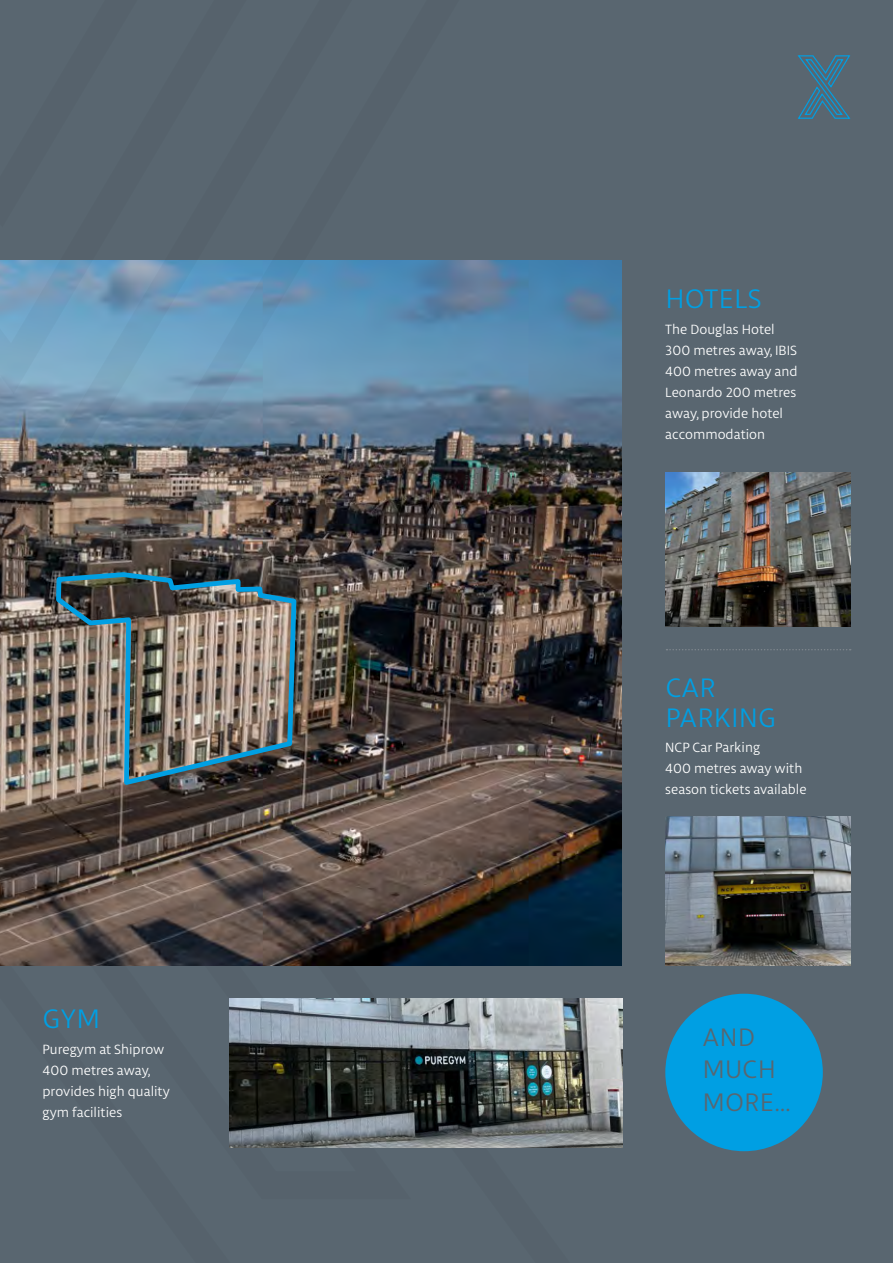
<style>
.page{position:relative;width:893px;height:1263px;background:#596670}
.page>*{position:absolute;margin:0;border:0;box-sizing:border-box;transform-origin:0 0}
.t1{font:28.5px/30px "Libertad";letter-spacing:.025em;color:#009fe3}
.t2{font:27px/32.4px "Libertad";letter-spacing:.025em;color:#596670}
.t3{font:14.25px/21px "Libertad";color:#fff}
</style>
<div class="page">
<img style="left:605px;top:261px;width:17px;height:704px">
<img style="left:0;top:260px;width:605px;height:888px">
<svg style="left:666px;top:649px;width:185px;height:1px"></svg>
<div style="left:665px;top:994px;width:158px;height:157px;background:#009fe3;border-radius:50%"></div>
<svg style="left:797px;top:55px;width:54px;height:64px"></svg>
<img style="left:665px;top:816px;width:185px;height:149px">
<img style="left:665px;top:472px;width:185px;height:154px">
<img style="left:229px;top:998px;width:394px;height:149px">
<img style="left:54px;top:570px;width:245px;height:218px">
<h1 class="t1" style="left:43px;top:1003px;width:58px">GYM</h1>
<p class="t3" style="left:43px;top:1038px;width:129px">Puregym at Shiprow<br>400 metres away, provides high quality gym facilities</p>
<h1 class="t1" style="left:666px;top:283px;width:98px">HOTELS</h1>
<p class="t3" style="left:665px;top:318px;width:134px">The Douglas Hotel<br>300 metres away, IBIS<br>400 metres away and<br>Leonardo 200 metres away, provide hotel accommodation</p>
<h1 class="t1" style="left:666px;top:672px;width:111px">CAR<br>PARKING</h1>
<p class="t3" style="left:665px;top:736px;width:143px">NCP Car Parking<br>400 metres away with season tickets available</p>
<h2 class="t2" style="left:703px;top:1020px;width:90px">AND<br>MUCH<br>MORE…</h2>
</div>
